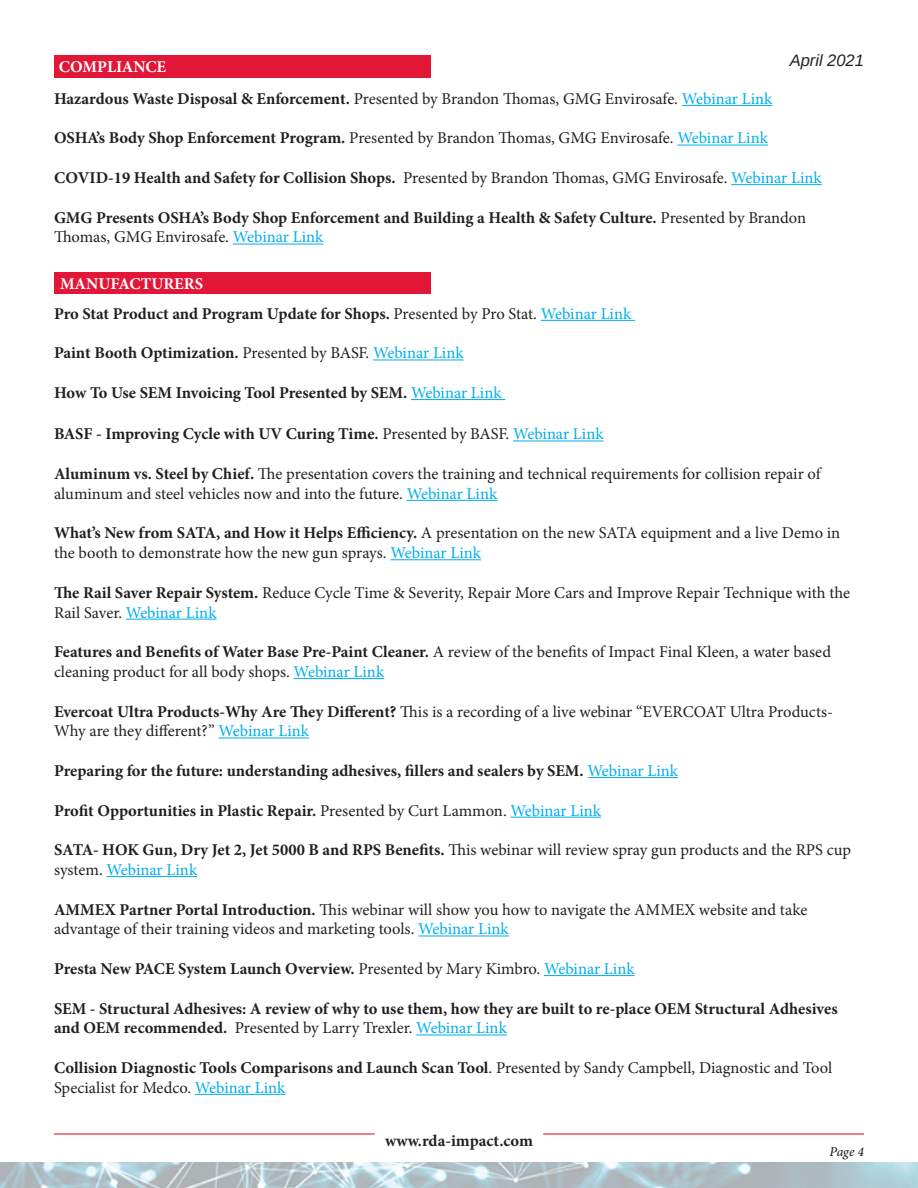
<style>
.page{position:relative;width:918px;height:1188px;background:#fff}
.page>*{position:absolute;margin:0;border:0;box-sizing:border-box;transform-origin:0 0}
.t1{font:16.5px/19.8px "Minion Pro";letter-spacing:-.005em;color:#231f20}
.t2{font:700 16.5px/19.8px "Minion Pro";color:#231f20}
.t3{font:700 16.5px "Minion Pro";color:#fff}
.t4{font:italic 16.5px "Arimo";color:#231f20}
.t5{font:italic 500 13.5px "Minion Pro";color:#231f20}
.s1{font-weight:700}
.s2{color:#00aeef}
.s3{font-weight:400}
.s4{font-weight:400;color:#00aeef}
</style>
<div class="page">
<hr style="left:54px;top:1133px;width:321px;height:2px;background:#e21738">
<hr style="left:543px;top:1133px;width:321px;height:2px;background:#e21738">
<hr style="left:682px;top:105px;width:90px;height:1px;background:#00aeef">
<hr style="left:677px;top:145px;width:91px;height:1px;background:#00aeef">
<hr style="left:731px;top:184px;width:91px;height:1px;background:#00aeef">
<hr style="left:233px;top:244px;width:90px;height:1px;background:#00aeef">
<div style="left:54px;top:272px;width:377px;height:21px;background:#e21738"></div>
<hr style="left:541px;top:320px;width:94px;height:1px;background:#00aeef">
<hr style="left:373px;top:360px;width:91px;height:1px;background:#00aeef">
<hr style="left:411px;top:399px;width:94px;height:1px;background:#00aeef">
<hr style="left:513px;top:441px;width:91px;height:1px;background:#00aeef">
<hr style="left:407px;top:500px;width:90px;height:1px;background:#00aeef">
<hr style="left:390px;top:559px;width:91px;height:1px;background:#00aeef">
<hr style="left:126px;top:619px;width:91px;height:1px;background:#00aeef">
<hr style="left:294px;top:678px;width:90px;height:1px;background:#00aeef">
<hr style="left:219px;top:738px;width:90px;height:1px;background:#00aeef">
<hr style="left:588px;top:777px;width:90px;height:1px;background:#00aeef">
<hr style="left:511px;top:817px;width:90px;height:1px;background:#00aeef">
<hr style="left:107px;top:876px;width:90px;height:1px;background:#00aeef">
<hr style="left:418px;top:936px;width:91px;height:1px;background:#00aeef">
<hr style="left:544px;top:975px;width:91px;height:1px;background:#00aeef">
<hr style="left:416px;top:1035px;width:91px;height:1px;background:#00aeef">
<hr style="left:195px;top:1094px;width:90px;height:1px;background:#00aeef">
<div style="left:54px;top:55px;width:377px;height:23px;background:#e21738"></div>
<img style="left:0;top:1163px;width:918px;height:25px">
<p class="t3" style="left:59px;top:55px;width:109px">COMPLIANCE</p>
<p class="t4" style="left:790px;top:50px;width:76px">April 2021</p>
<p class="t1" style="left:54px;top:89px;width:720px"><span class="s1">Hazardous Waste Disposal &amp; Enforcement.</span> Presented by Brandon Thomas, GMG Envirosafe. <span class="s2">Webinar Link</span></p>
<p class="t1" style="left:54px;top:128px;width:715px"><span class="s1">OSHA’s Body Shop Enforcement Program.</span> Presented by Brandon Thomas, GMG Envirosafe. <span class="s2">Webinar Link</span></p>
<p class="t2" style="left:54px;top:168px;width:769px">COVID-19 Health and Safety for Collision Shops. <span class="s3">Presented by Brandon Thomas, GMG Envirosafe.</span> <span class="s4">Webinar Link</span></p>
<p class="t2" style="left:54px;top:207px;width:754px">GMG Presents OSHA’s Body Shop Enforcement and Building a Health &amp; Safety Culture. <span class="s3">Presented by Brandon<br>Thomas, GMG Envirosafe.</span> <span class="s4">Webinar Link</span></p>
<p class="t3" style="left:60px;top:272px;width:145px">MANUFACTURERS</p>
<p class="t2" style="left:54px;top:303px;width:579px">Pro Stat Product and Program Update for Shops. <span class="s3">Presented by Pro Stat.</span> <span class="s4">Webinar Link</span></p>
<p class="t2" style="left:54px;top:343px;width:411px">Paint Booth Optimization. <span class="s3">Presented by BASF.</span> <span class="s4">Webinar Link</span></p>
<p class="t2" style="left:54px;top:383px;width:449px">How To Use SEM Invoicing Tool Presented by SEM. <span class="s4">Webinar Link</span></p>
<p class="t2" style="left:54px;top:424px;width:551px">BASF - Improving Cycle with UV Curing Time. <span class="s3">Presented by BASF.</span> <span class="s4">Webinar Link</span></p>
<p class="t1" style="left:54px;top:464px;width:768px"><span class="s1">Aluminum vs. Steel by Chief.</span> The presentation covers the training and technical requirements for collision repair of aluminum and steel vehicles now and into the future. <span class="s2">Webinar Link</span></p>
<p class="t1" style="left:54px;top:523px;width:788px"><span class="s1">What’s New from SATA, and How it Helps Efficiency.</span> A presentation on the new SATA equipment and a live Demo in the booth to demonstrate how the new gun sprays. <span class="s2">Webinar Link</span></p>
<p class="t1" style="left:54px;top:583px;width:798px"><span class="s1">The Rail Saver Repair System.</span> Reduce Cycle Time &amp; Severity, Repair More Cars and Improve Repair Technique with the<br>Rail Saver. <span class="s2">Webinar Link</span></p>
<p class="t1" style="left:54px;top:642px;width:779px"><span class="s1">Features and Benefits of Water Base Pre-Paint Cleaner.</span> A review of the benefits of Impact Final Kleen, a water based cleaning product for all body shops. <span class="s2">Webinar Link</span></p>
<p class="t1" style="left:54px;top:701px;width:781px"><span class="s1">Evercoat Ultra Products-Why Are They Different?</span> This is a recording of a live webinar “EVERCOAT Ultra Products-<br>Why are they different?” <span class="s2">Webinar Link</span></p>
<p class="t2" style="left:54px;top:761px;width:626px">Preparing for the future: understanding adhesives, fillers and sealers by SEM. <span class="s4">Webinar Link</span></p>
<p class="t2" style="left:54px;top:800px;width:549px">Profit Opportunities in Plastic Repair. <span class="s3">Presented by Curt Lammon.</span> <span class="s4">Webinar Link</span></p>
<p class="t1" style="left:54px;top:840px;width:799px"><span class="s1">SATA- HOK Gun, Dry Jet 2, Jet 5000 B and RPS Benefits.</span> This webinar will review spray gun products and the RPS cup system. <span class="s2">Webinar Link</span></p>
<p class="t1" style="left:54px;top:899px;width:755px"><span class="s1">AMMEX Partner Portal Introduction.</span> This webinar will show you how to navigate the AMMEX website and take advantage of their training videos and marketing tools. <span class="s2">Webinar Link</span></p>
<p class="t2" style="left:54px;top:959px;width:582px">Presta New PACE System Launch Overview. <span class="s3">Presented by Mary Kimbro.</span> <span class="s4">Webinar Link</span></p>
<p class="t2" style="left:54px;top:998px;width:785px">SEM - Structural Adhesives: A review of why to use them, how they are built to re-place OEM Structural Adhesives and OEM recommended. <span class="s3">Presented by Larry Trexler.</span> <span class="s4">Webinar Link</span></p>
<p class="t1" style="left:54px;top:1058px;width:780px"><span class="s1">Collision Diagnostic Tools Comparisons and Launch Scan Tool</span>. Presented by Sandy Campbell, Diagnostic and Tool<br>Specialist for Medco. <span class="s2">Webinar Link</span></p>
<p class="t2" style="left:385px;top:1131px;width:149px">www.rda-impact.com</p>
<p class="t5" style="left:830px;top:1142px;width:36px">Page 4</p>
</div>
